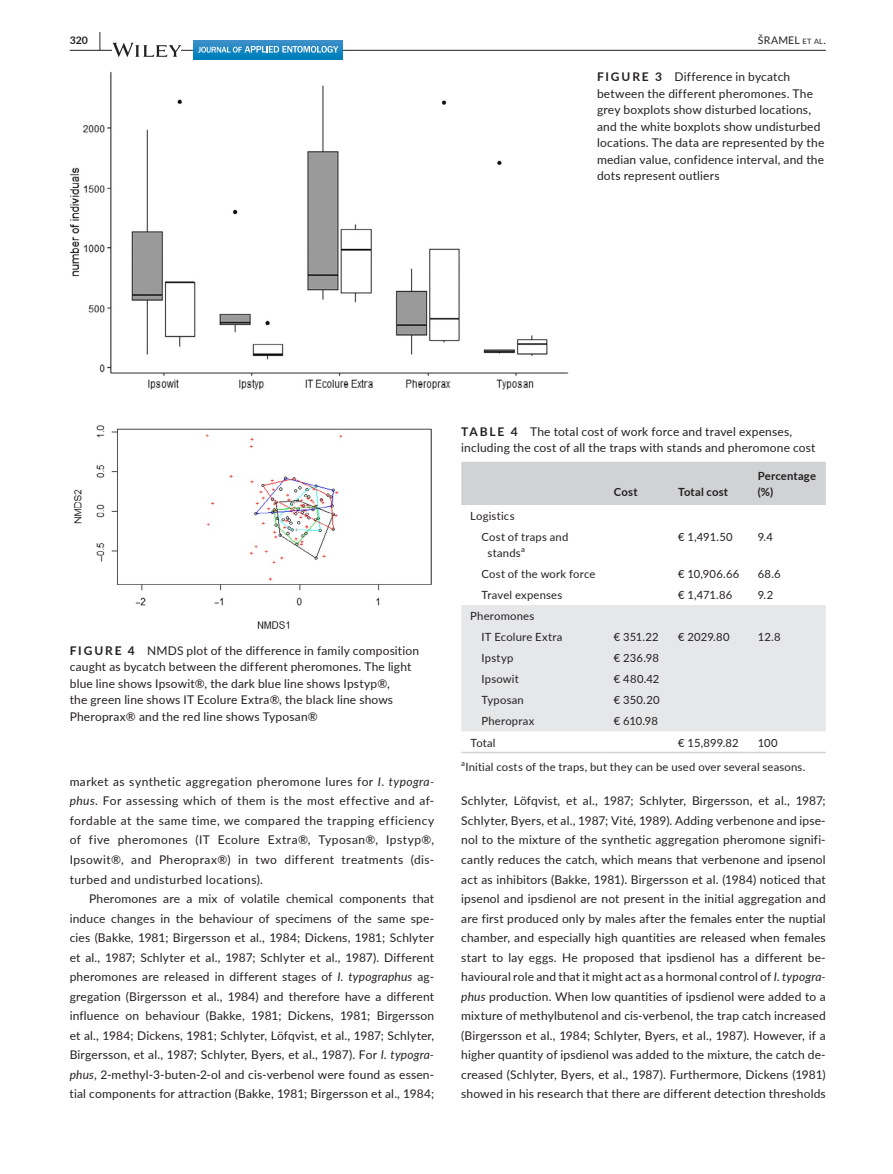
<style>
.page{position:relative;width:893px;height:1174px;background:#fff}
.page>*{position:absolute;margin:0;border:0;box-sizing:border-box;transform-origin:0 0}
.t1{font:12px/19.5px "Lato";letter-spacing:.015em;color:#231f20;text-align:justify}
.t2{font:11.25px/21px "Lato";letter-spacing:.015em;color:#231f20}
.t3{font:700 11.25px/15.8px "Lato";letter-spacing:.015em;color:#231f20}
.t4{font:10.5px "Lato";letter-spacing:.02em;color:#231f20}
.t5{font:700 10.5px "Lato";color:#231f20}
.t6{font:7.8px "Lato";color:#231f20}
.s1{font-size:19.5px}
.s2{font-size:7.35px}
.s3{font-weight:700}
.s4{color:#fff}
.s5{font-style:italic}
</style>
<div class="page">
<hr style="left:70px;top:50px;width:756px;height:1px;background:#231f20">
<svg style="left:112px;top:43px;width:69px;height:14px"></svg>
<svg style="left:193px;top:41px;width:149px;height:19px;background:#1785c0"></svg>
<svg style="left:198px;top:46px;width:140px;height:7px"></svg>
<img style="left:70px;top:72px;width:499px;height:317px">
<img style="left:73px;top:426px;width:359px;height:202px">
<div style="left:461px;top:462px;width:365px;height:43px;background:#d1d2d4"></div>
<div style="left:461px;top:605px;width:365px;height:126px;background:#e6e7e9"></div>
<hr style="left:461px;top:751px;width:144px;height:2px;background:#d1d2d4">
<hr style="left:605px;top:751px;width:64px;height:2px;background:#d1d2d4">
<hr style="left:669px;top:751px;width:80px;height:2px;background:#d1d2d4">
<hr style="left:749px;top:751px;width:77px;height:2px;background:#d1d2d4">
<p class="t5" style="left:70px;top:33px;width:33px">320 <span class="s1">|</span></p>
<p class="t4" style="left:758px;top:33px;width:69px">ŠRAMEL <span class="s2">et al</span>.</p>
<p class="t1" style="left:597px;top:68px;width:229px;line-height:16.5px;text-align:left"><span class="s3">FIGURE 3</span> Difference in bycatch between the different pheromones. The grey boxplots show disturbed locations, and the white boxplots show undisturbed locations. The data are represented by the median value, confidence interval, and the dots represent outliers</p>
<p class="t1" style="left:461px;top:422px;width:356px;line-height:16.5px"><span class="s3">TABLE 4</span> The total cost of work force and travel expenses, including the cost of all the traps with stands and pheromone cost</p>
<p class="t3" style="left:614px;top:483px;width:25px">Cost</p>
<p class="t3" style="left:678px;top:483px;width:52px">Total cost</p>
<p class="t3" style="left:758px;top:467px;width:60px">Percentage (%)</p>
<p class="t2" style="left:482px;top:505px;width:88px;text-indent:-11px">Logistics<br>Cost of traps and</p>
<p class="t2" style="left:488px;top:542px;width:35px">stands</p>
<p class="t6" style="left:521px;top:543px;width:5px">a</p>
<p class="t2" style="left:678px;top:526px;width:56px">€ 1,491.50</p>
<p class="t2" style="left:758px;top:526px;width:17px">9.4</p>
<p class="t1" style="left:70px;top:642px;width:366px;line-height:16.5px;text-align:left"><span class="s3">FIGURE 4</span> NMDS plot of the difference in family composition caught as bycatch between the different pheromones. The light blue line shows Ipsowit®, the dark blue line shows Ipstyp®,<br>the green line shows IT Ecolure Extra®, the black line shows Pheroprax® and the red line shows Typosan® <span class="s4">[Colour figure can be</span></p>
<p class="t1" style="left:70px;top:771px;width:366px">market as synthetic aggregation pheromone lures for <span class="s5">I. typogra&shy;phus</span>. For assessing which of them is the most effective and af&shy;fordable at the same time, we compared the trapping efficiency of five pheromones (IT Ecolure Extra®, Typosan®, Ipstyp®, Ipsowit®, and Pheroprax®) in two different treatments (dis&shy;turbed and undisturbed locations).</p>
<p class="t1" style="left:70px;top:888px;width:366px;text-indent:20px">Pheromones are a mix of volatile chemical components that induce changes in the behaviour of specimens of the same spe&shy;cies (Bakke, 1981; Birgersson et al., 1984; Dickens, 1981; Schlyter et al., 1987; Schlyter et al., 1987; Schlyter et al., 1987). Different pheromones are released in different stages of <span class="s5">I. typographus</span> ag&shy;gregation (Birgersson et al., 1984) and therefore have a different influence on behaviour (Bakke, 1981; Dickens, 1981; Birgersson et al., 1984; Dickens, 1981; Schlyter, Löfqvist, et al., 1987; Schlyter, Birgersson, et al., 1987; Schlyter, Byers, et al., 1987). For <span class="s5">I. typogra&shy;phus</span>, 2-methyl-3-buten-2-ol and cis-verbenol were found as essen&shy;tial components for attraction (Bakke, 1981; Birgersson et al., 1984;</p>
<p class="t2" style="left:482px;top:563px;width:115px">Cost of the work force</p>
<p class="t2" style="left:678px;top:563px;width:63px">€ 10,906.66</p>
<p class="t2" style="left:758px;top:563px;width:25px">68.6</p>
<p class="t2" style="left:482px;top:584px;width:82px">Travel expenses</p>
<p class="t2" style="left:678px;top:584px;width:56px">€ 1,471.86</p>
<p class="t2" style="left:758px;top:584px;width:17px">9.2</p>
<p class="t2" style="left:482px;top:605px;width:82px;text-indent:-11px">Pheromones<br>IT Ecolure Extra</p>
<p class="t2" style="left:614px;top:626px;width:46px">€ 351.22</p>
<p class="t2" style="left:678px;top:626px;width:53px">€ 2029.80</p>
<p class="t2" style="left:758px;top:626px;width:24px">12.8</p>
<p class="t2" style="left:482px;top:647px;width:33px">Ipstyp</p>
<p class="t2" style="left:614px;top:647px;width:46px">€ 236.98</p>
<p class="t2" style="left:482px;top:668px;width:39px">Ipsowit</p>
<p class="t2" style="left:614px;top:668px;width:47px">€ 480.42</p>
<p class="t2" style="left:482px;top:689px;width:44px">Typosan</p>
<p class="t2" style="left:614px;top:689px;width:47px">€ 350.20</p>
<p class="t2" style="left:482px;top:710px;width:54px">Pheroprax</p>
<p class="t2" style="left:614px;top:710px;width:46px">€ 610.98</p>
<p class="t2" style="left:470px;top:731px;width:27px">Total</p>
<p class="t2" style="left:678px;top:731px;width:62px">€ 15,899.82</p>
<p class="t2" style="left:758px;top:731px;width:21px">100</p>
<p class="t6" style="left:461px;top:757px;width:5px">a</p>
<p class="t2" style="left:465px;top:756px;width:341px">Initial costs of the traps, but they can be used over several seasons.</p>
<p class="t1" style="left:461px;top:791px;width:366px">Schlyter, Löfqvist, et al., 1987; Schlyter, Birgersson, et al., 1987; Schlyter, Byers, et al., 1987; Vité, 1989). Adding verbenone and ipse&shy;nol to the mixture of the synthetic aggregation pheromone signifi&shy;cantly reduces the catch, which means that verbenone and ipsenol act as inhibitors (Bakke, 1981). Birgersson et al. (1984) noticed that ipsenol and ipsdienol are not present in the initial aggregation and are first produced only by males after the females enter the nuptial chamber, and especially high quantities are released when females start to lay eggs. He proposed that ipsdienol has a different be&shy;havioural role and that it might act as a hormonal control of <span class="s5">I. typogra&shy;phus</span> production. When low quantities of ipsdienol were added to a mixture of methylbutenol and cis-verbenol, the trap catch increased (Birgersson et al., 1984; Schlyter, Byers, et al., 1987). However, if a higher quantity of ipsdienol was added to the mixture, the catch de&shy;creased (Schlyter, Byers, et al., 1987). Furthermore, Dickens (1981) showed in his research that there are different detection thresholds</p>
</div>
